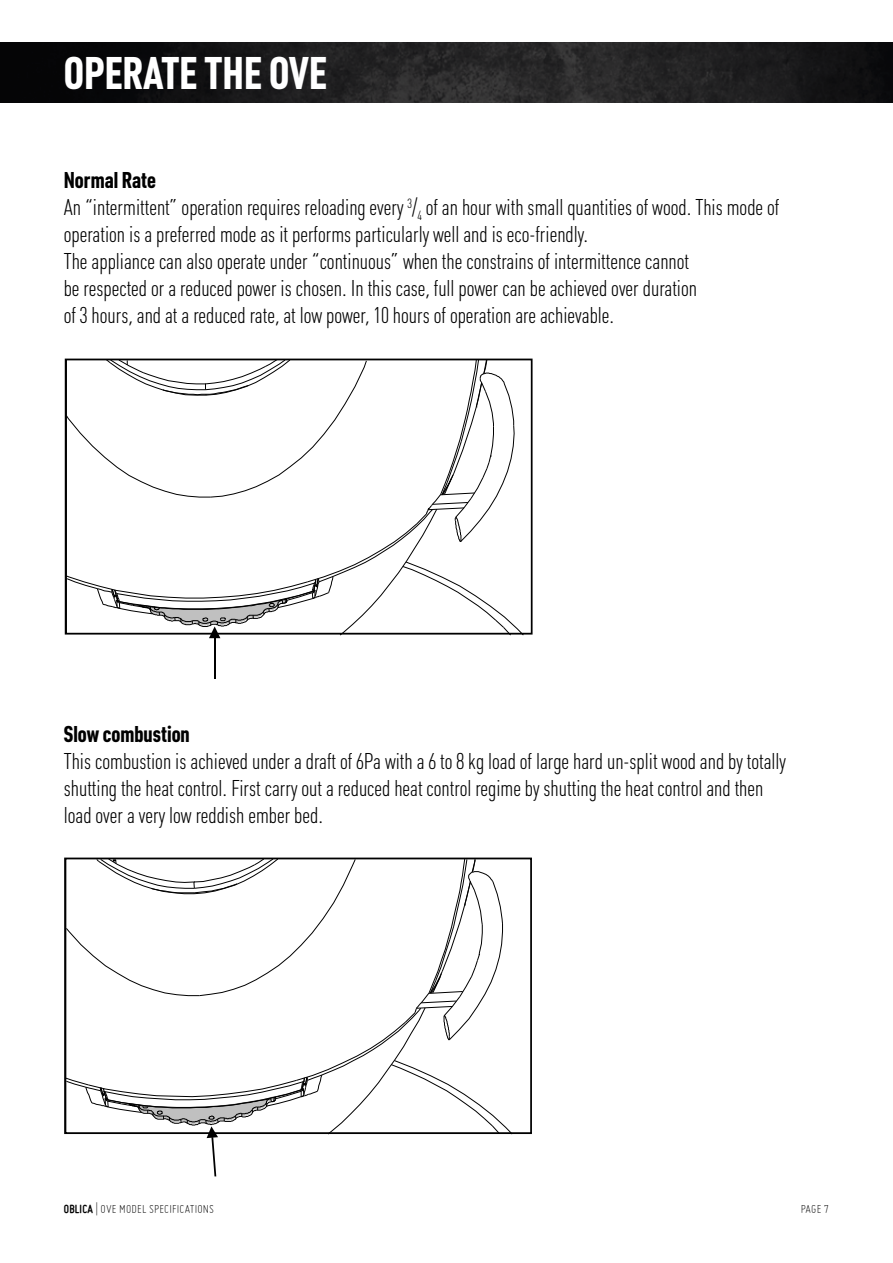
<style>
.page{position:relative;width:893px;height:1263px;background:#fff}
.page>*{position:absolute;margin:0;border:0;box-sizing:border-box;transform-origin:0 0}
.t1{font:700 45px "Plumb Condensed";color:#fff}
.t2{font:300 22.5px/27px "Plumb Condensed";color:#000}
.t3{font:700 22.5px "Plumb Condensed";color:#000}
.t4{font:300 12.75px "Miso";letter-spacing:.015em;color:#000}
.s1{font-weight:700}
</style>
<div class="page">
<img style="left:0;top:43px;width:893px;height:59px">
<hr style="left:214px;top:638px;width:2px;height:40px;background:#000">
<hr style="left:66px;top:633px;width:466px;height:1px;background:#000">
<hr style="left:531px;top:359px;width:2px;height:275px;background:#000">
<hr style="left:66px;top:359px;width:466px;height:1px;background:#000">
<svg style="left:65px;top:359px;width:459px;height:279px"></svg>
<hr style="left:65px;top:1132px;width:466px;height:2px;background:#000">
<hr style="left:530px;top:858px;width:2px;height:275px;background:#000">
<hr style="left:66px;top:857px;width:465px;height:2px;background:#000">
<svg style="left:64px;top:857px;width:449px;height:319px"></svg>
<h1 class="t1" style="left:64px;top:48px;width:265px">Operate the Ove</h1>
<p class="t2" style="left:64px;top:167px;width:717px"><span class="s1">Normal Rate<br></span>An “intermittent” operation requires reloading every <sup>3</sup>/<sub>4</sub> of an hour with small quantities of wood. This mode of operation is a preferred mode as it performs particularly well and is eco-friendly.<br>The appliance can also operate under “continuous” when the constrains of intermittence cannot<br>be respected or a reduced power is chosen. I n this case, full power can be achieved over duration<br>of 3 hours, and at a reduced rate, at low power, 10 hours of operation are achievable.</p>
<p class="t3" style="left:64px;top:721px;width:128px">Slow combustion</p>
<p class="t2" style="left:64px;top:748px;width:724px">This combustion is achieved under a draft of 6Pa with a 6 to 8 kg load of large hard un-split wood and by totally shutting the heat control. First carry out a reduced heat control regime by shutting the heat control and then load over a very low reddish ember bed.</p>
<p class="t4" style="left:64px;top:1202px;width:152px"><span class="s1">OBLICA</span> | OVE MODEL SPECIFICATIONS</p>
<p class="t4" style="left:801px;top:1201px;width:30px">PAGE 7</p>
</div>
